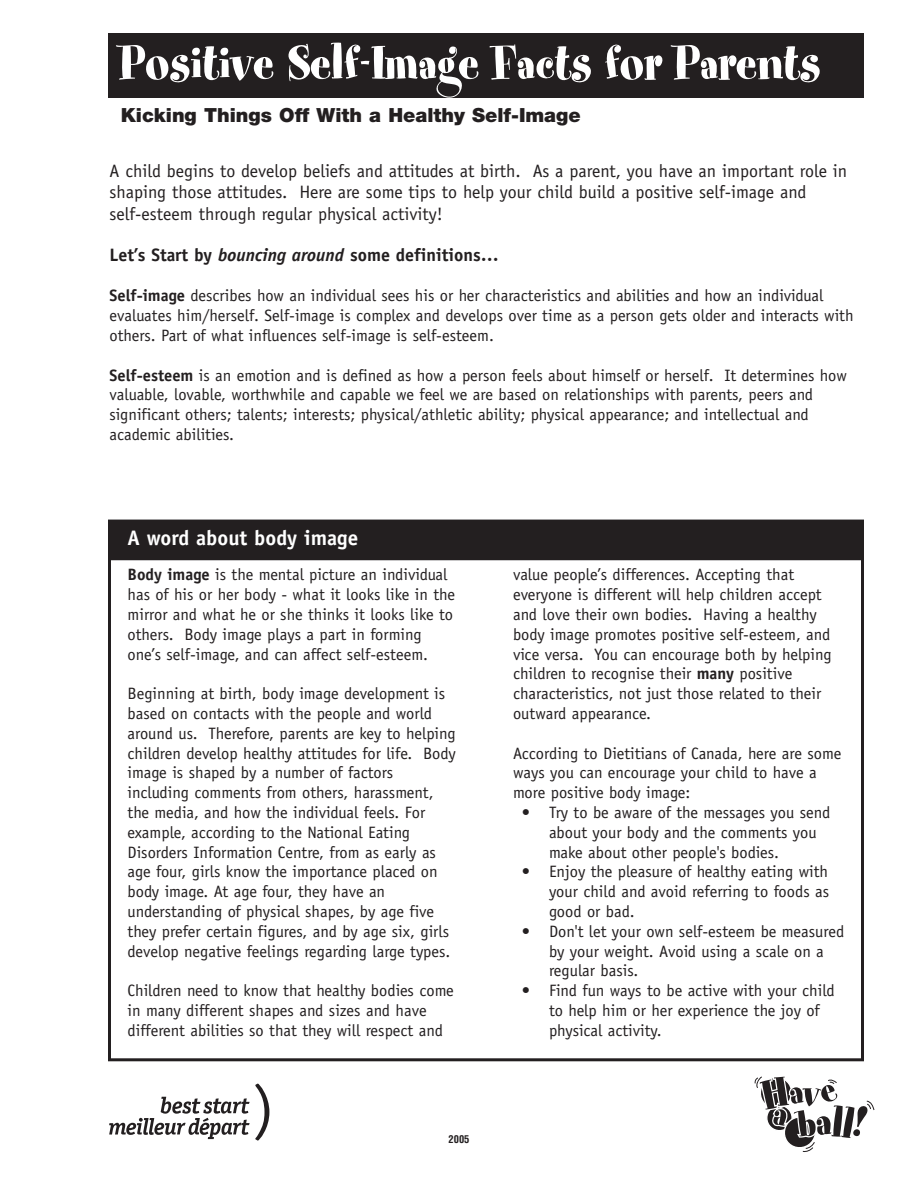
<style>
.page{position:relative;width:918px;height:1188px;background:#fff}
.page>*{position:absolute;margin:0;border:0;box-sizing:border-box;transform-origin:0 0}
.t1{font:54px "Spumoni";color:#fff}
.t2{font:700 21px "Officina Sans";color:#fff}
.t3{font:900 19.5px "Helvetica Neue";color:#231f20}
.t4{font:18px/21.6px "Officina Sans";color:#231f20}
.t5{font:700 18px "Officina Sans";color:#231f20}
.t6{font:16.5px/19.8px "Officina Sans";color:#231f20}
.t7{font:700 condensed 10.5px "Helvetica";color:#231f20}
.s1{font-style:italic}
.s2{font-weight:700}
</style>
<div class="page">
<div style="left:110px;top:521px;width:752px;height:38px;background:#231f20"></div>
<div style="left:108px;top:520px;width:756px;height:40px;border:3px solid #231f20"></div>
<svg style="left:755px;top:1076px;width:119px;height:76px"></svg>
<div style="left:108px;top:34px;width:756px;height:64px;background:#231f20"></div>
<svg style="left:109px;top:1084px;width:160px;height:57px"></svg>
<h1 class="t1" style="left:119px;top:41px;width:703px">Positive Self-Image Facts for Parents</h1>
<p class="t3" style="left:121px;top:108px;width:462px">Kicking Things Off With a Healthy Self-Image</p>
<p class="t4" style="left:110px;top:161px;width:739px">A child begins to develop beliefs and attitudes at birth. As a parent, you have an important role in shaping those attitudes. Here are some tips to help your child build a positive self-image and self-esteem through regular physical activity!</p>
<p class="t5" style="left:110px;top:248px;width:391px">Let’s Start by <span class="s1">bouncing around</span> some definitions…</p>
<p class="t6" style="left:110px;top:287px;width:746px"><span class="s2">Self-image</span> describes how an individual sees his or her characteristics and abilities and how an individual evaluates him/herself. Self-image is complex and develops over time as a person gets older and interacts with others. Part of what influences self-image is self-esteem.</p>
<p class="t6" style="left:110px;top:367px;width:739px"><span class="s2">Self-esteem</span> is an emotion and is defined as how a person feels about himself or herself. It determines how valuable, lovable, worthwhile and capable we feel we are based on relationships with parents, peers and significant others; talents; interests; physical/athletic ability; physical appearance; and intellectual and academic abilities.</p>
<p class="t2" style="left:128px;top:530px;width:232px">A word about body image</p>
<p class="t6" style="left:128px;top:566px;width:329px"><span class="s2">Body image</span> is the mental picture an individual has of his or her body - what it looks like in the mirror and what he or she thinks it looks like to others. Body image plays a part in forming one’s self-image, and can affect self-esteem.</p>
<p class="t6" style="left:128px;top:685px;width:330px">Beginning at birth, body image development is based on contacts with the people and world around us. Therefore, parents are key to helping children develop healthy attitudes for life. Body image is shaped by a number of factors including comments from others, harassment, the media, and how the individual feels. For example, according to the National Eating Disorders Information Centre, from as early as age four, girls know the importance placed on body image. At age four, they have an understanding of physical shapes, by age five they prefer certain figures, and by age six, girls develop negative feelings regarding large types.</p>
<p class="t6" style="left:128px;top:982px;width:328px">Children need to know that healthy bodies come in many different shapes and sizes and have different abilities so that they will respect and</p>
<p class="t7" style="left:448px;top:1136px;width:22px">2005</p>
<p class="t6" style="left:513px;top:566px;width:320px">value people’s differences. Accepting that everyone is different will help children accept and love their own bodies. Having a healthy body image promotes positive self-esteem, and vice versa. You can encourage both by helping children to recognise their <span class="s2">many</span> positive characteristics, not just those related to their outward appearance.</p>
<p class="t6" style="left:513px;top:745px;width:330px">According to Dietitians of Canada, here are some ways you can encourage your child to have a more positive body image:</p>
<p class="t6" style="left:549px;top:804px;width:283px;text-indent:-27px">• Try to be aware of the messages you send about your body and the comments you make about other people's bodies.</p>
<p class="t6" style="left:549px;top:863px;width:282px;text-align:justify;text-indent:-27px">• Enjoy the pleasure of healthy eating with your child and avoid referring to foods as good or bad.</p>
<p class="t6" style="left:549px;top:923px;width:297px;text-indent:-27px">• Don't let your own self-esteem be measured by your weight. Avoid using a scale on a regular basis.</p>
<p class="t6" style="left:549px;top:982px;width:287px;text-indent:-27px">• Find fun ways to be active with your child to help him or her experience the joy of physical activity.</p>
</div>
